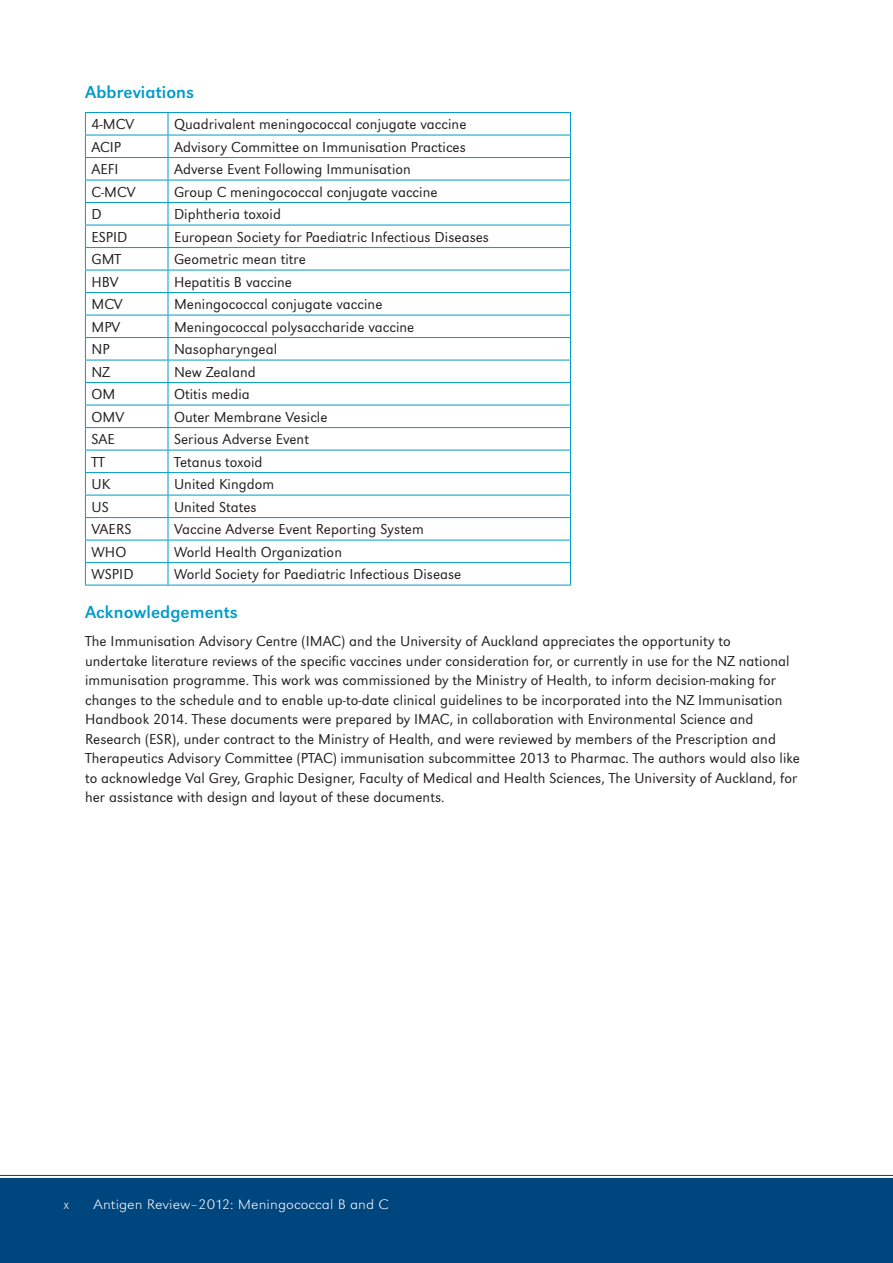
<style>
.page{position:relative;width:893px;height:1263px;background:#fff}
.page>*{position:absolute;margin:0;border:0;box-sizing:border-box;transform-origin:0 0}
.t1{font:18px "Grot Macron Reg";letter-spacing:.005em;color:#009bc8}
.t2{font:300 15px/19.5px "Grot Macron";letter-spacing:.005em;color:#231f20}
.t3{font:14.25px "Grot Macron Extra Lt";letter-spacing:.005em;color:#fff;scale:1.12 1}
.t4{font:14.25px "Grot Macron Extra Lt";letter-spacing:.005em;color:#fff}
</style>
<div class="page">
<div style="left:0;top:1178px;width:893px;height:85px;background:#00467e"></div>
<hr style="left:0;top:1175px;width:893px;height:1px;background:#00467e">
<hr style="left:85px;top:112px;width:83px;height:1px;background:#009bc8">
<hr style="left:168px;top:112px;width:403px;height:1px;background:#009bc8">
<hr style="left:85px;top:135px;width:83px;height:1px;background:#009bc8">
<hr style="left:168px;top:135px;width:403px;height:1px;background:#009bc8">
<hr style="left:85px;top:157px;width:83px;height:1px;background:#009bc8">
<hr style="left:168px;top:157px;width:403px;height:1px;background:#009bc8">
<hr style="left:85px;top:180px;width:83px;height:1px;background:#009bc8">
<hr style="left:168px;top:180px;width:403px;height:1px;background:#009bc8">
<hr style="left:85px;top:202px;width:83px;height:1px;background:#009bc8">
<hr style="left:168px;top:202px;width:403px;height:1px;background:#009bc8">
<hr style="left:85px;top:225px;width:83px;height:1px;background:#009bc8">
<hr style="left:168px;top:225px;width:403px;height:1px;background:#009bc8">
<hr style="left:85px;top:247px;width:83px;height:1px;background:#009bc8">
<hr style="left:168px;top:247px;width:403px;height:1px;background:#009bc8">
<hr style="left:85px;top:270px;width:83px;height:1px;background:#009bc8">
<hr style="left:168px;top:270px;width:403px;height:1px;background:#009bc8">
<hr style="left:85px;top:292px;width:83px;height:1px;background:#009bc8">
<hr style="left:168px;top:292px;width:403px;height:1px;background:#009bc8">
<hr style="left:85px;top:315px;width:83px;height:1px;background:#009bc8">
<hr style="left:168px;top:315px;width:403px;height:1px;background:#009bc8">
<hr style="left:85px;top:337px;width:83px;height:1px;background:#009bc8">
<hr style="left:168px;top:337px;width:403px;height:1px;background:#009bc8">
<hr style="left:85px;top:360px;width:83px;height:1px;background:#009bc8">
<hr style="left:168px;top:360px;width:403px;height:1px;background:#009bc8">
<hr style="left:85px;top:382px;width:83px;height:1px;background:#009bc8">
<hr style="left:168px;top:382px;width:403px;height:1px;background:#009bc8">
<hr style="left:85px;top:405px;width:83px;height:1px;background:#009bc8">
<hr style="left:168px;top:405px;width:403px;height:1px;background:#009bc8">
<hr style="left:85px;top:427px;width:83px;height:1px;background:#009bc8">
<hr style="left:168px;top:427px;width:403px;height:1px;background:#009bc8">
<hr style="left:85px;top:450px;width:83px;height:1px;background:#009bc8">
<hr style="left:168px;top:450px;width:403px;height:1px;background:#009bc8">
<hr style="left:85px;top:472px;width:83px;height:1px;background:#009bc8">
<hr style="left:168px;top:472px;width:403px;height:1px;background:#009bc8">
<hr style="left:85px;top:495px;width:83px;height:1px;background:#009bc8">
<hr style="left:168px;top:495px;width:403px;height:1px;background:#009bc8">
<hr style="left:85px;top:517px;width:83px;height:1px;background:#009bc8">
<hr style="left:168px;top:517px;width:403px;height:1px;background:#009bc8">
<hr style="left:85px;top:540px;width:83px;height:1px;background:#009bc8">
<hr style="left:168px;top:540px;width:403px;height:1px;background:#009bc8">
<hr style="left:85px;top:562px;width:83px;height:1px;background:#009bc8">
<svg style="left:85px;top:113px;width:1px;height:472px"></svg>
<hr style="left:168px;top:562px;width:403px;height:1px;background:#009bc8">
<svg style="left:168px;top:113px;width:1px;height:472px"></svg>
<svg style="left:570px;top:113px;width:1px;height:472px"></svg>
<hr style="left:85px;top:585px;width:83px;height:1px;background:#009bc8">
<hr style="left:168px;top:585px;width:403px;height:1px;background:#009bc8">
<p class="t1" style="left:85px;top:81px;width:111px">Abbreviations</p>
<p class="t2" style="left:91px;top:115px;width:44px">4-MCV</p>
<p class="t2" style="left:174px;top:115px;width:294px">Quadrivalent meningococcal conjugate vaccine</p>
<p class="t2" style="left:91px;top:137px;width:31px">ACIP</p>
<p class="t2" style="left:174px;top:137px;width:293px">Advisory Committee on Immunisation Practices</p>
<p class="t2" style="left:91px;top:160px;width:29px">AEFI</p>
<p class="t2" style="left:174px;top:160px;width:238px">Adverse Event Following Immunisation</p>
<p class="t2" style="left:91px;top:182px;width:46px">C-MCV</p>
<p class="t2" style="left:174px;top:182px;width:265px">Group C meningococcal conjugate vaccine</p>
<p class="t2" style="left:91px;top:205px;width:12px">D</p>
<p class="t2" style="left:174px;top:205px;width:109px">Diphtheria toxoid</p>
<p class="t2" style="left:91px;top:227px;width:38px">ESPID</p>
<p class="t2" style="left:174px;top:227px;width:317px">European Society for Paediatric Infectious Diseases</p>
<p class="t2" style="left:91px;top:250px;width:31px">GMT</p>
<p class="t2" style="left:174px;top:250px;width:133px">Geometric mean titre</p>
<p class="t2" style="left:91px;top:272px;width:29px">HBV</p>
<p class="t2" style="left:174px;top:272px;width:120px">Hepatitis B vaccine</p>
<p class="t2" style="left:91px;top:295px;width:33px">MCV</p>
<p class="t2" style="left:174px;top:295px;width:210px">Meningococcal conjugate vaccine</p>
<p class="t2" style="left:91px;top:317px;width:30px">MPV</p>
<p class="t2" style="left:174px;top:317px;width:242px">Meningococcal polysaccharide vaccine</p>
<p class="t2" style="left:91px;top:340px;width:20px">NP</p>
<p class="t2" style="left:174px;top:340px;width:105px">Nasopharyngeal</p>
<p class="t2" style="left:91px;top:362px;width:20px">NZ</p>
<p class="t2" style="left:174px;top:362px;width:83px">New Zealand</p>
<p class="t2" style="left:91px;top:385px;width:25px">OM</p>
<p class="t2" style="left:174px;top:385px;width:77px">Otitis media</p>
<p class="t2" style="left:91px;top:407px;width:34px">OMV</p>
<p class="t2" style="left:174px;top:407px;width:155px">Outer Membrane Vesicle</p>
<p class="t2" style="left:91px;top:430px;width:25px">SAE</p>
<p class="t2" style="left:174px;top:430px;width:137px">Serious Adverse Event</p>
<p class="t2" style="left:91px;top:452px;width:15px">TT</p>
<p class="t2" style="left:174px;top:452px;width:90px">Tetanus toxoid</p>
<p class="t2" style="left:91px;top:475px;width:20px">UK</p>
<p class="t2" style="left:174px;top:475px;width:102px">United Kingdom</p>
<p class="t2" style="left:91px;top:497px;width:19px">US</p>
<p class="t2" style="left:174px;top:497px;width:84px">United States</p>
<p class="t2" style="left:91px;top:520px;width:42px">VAERS</p>
<p class="t2" style="left:174px;top:520px;width:251px">Vaccine Adverse Event Reporting System</p>
<p class="t2" style="left:91px;top:542px;width:37px">WHO</p>
<p class="t2" style="left:174px;top:542px;width:170px">World Health Organization</p>
<p class="t2" style="left:91px;top:565px;width:44px">WSPID</p>
<p class="t2" style="left:174px;top:565px;width:289px">World Society for Paediatric Infectious Disease</p>
<p class="t1" style="left:85px;top:602px;width:154px">Acknowledgements</p>
<p class="t2" style="left:85px;top:632px;width:716px">The Immunisation Advisory Centre (IMAC) and the University of Auckland appreciates the opportunity to<br>undertake literature reviews of the specific vaccines under consideration for, or currently in use for the NZ national immunisation programme. This work was commissioned by the Ministry of Health, to inform decision-making for changes to the schedule and to enable up-to-date clinical guidelines to be incorporated into the NZ Immunisation Handbook 2014. These documents were prepared by IMAC, in collaboration with Environmental Science and Research (ESR), under contract to the Ministry of Health, and were reviewed by members of the Prescription and Therapeutics Advisory Committee (PTAC) immunisation subcommittee 2013 to Pharmac. The authors would also like to acknowledge Val Grey, Graphic Designer, Faculty of Medical and Health Sciences, The University of Auckland, for her assistance with design and layout of these documents.</p>
<p class="t4" style="left:64px;top:1195px;width:7px">x</p>
<p class="t3" style="left:94px;top:1196px;width:265px">Antigen Review–2012: Meningococcal B and C</p>
</div>
